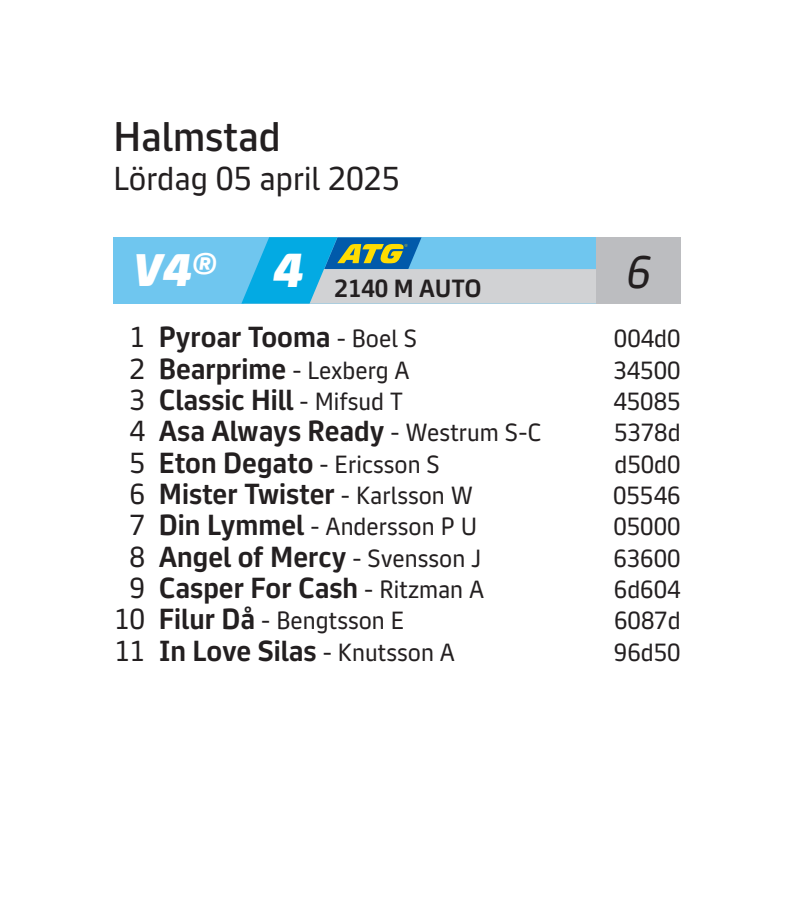
<style>
.page{position:relative;width:794px;height:908px;background:#fff}
.page>*{position:absolute;margin:0;border:0;box-sizing:border-box;transform-origin:0 0}
.t1{font:46px "ATG Rubrik";color:#fff}
.t2{font:44px "ATG Rubrik";color:#fff}
.t3{font:italic 44px "ATG Text";color:#231f20}
.t4{font:500 40px "ATG Text";color:#231f20}
.t5{font:32px "ATG Text";color:#231f20}
.HorseAndRider{font:700 28px "ATG Text";color:#231f20}
.S_REKORD{font:28px "ATG Text";color:#231f20}
.S_REKORD-2{font:24px "ATG Text";color:#231f20}
.HorseAndRider-2{font:24px "ATG Text";color:#231f20}
.t6{font:700 24px "ATG Text";color:#231f20}
.s1{font-weight:400;font-size:24px}
.s2{font-weight:700;font-size:28px}
</style>
<div class="page">
<div style="left:595px;top:237px;width:85px;height:66px;background:#bcbdc0"></div>
<svg style="left:113px;top:237px;width:483px;height:66px;background:#79bfdb"></svg>
<p class="t4" style="left:113px;top:113px;width:169px">Halmstad</p>
<p class="t5" style="left:113px;top:159px;width:288px">Lördag 05 april 2025</p>
<p class="t2" style="left:134px;top:244px;width:83px">V4®</p>
<p class="t1" style="left:273px;top:243px;width:32px">4</p>
<p class="t6" style="left:334px;top:274px;width:149px">2140 M AUTO</p>
<p class="t3" style="left:626px;top:246px;width:26px">6</p>
<p class="S_REKORD" style="left:129px;top:320px;width:17px">1</p>
<p class="HorseAndRider" style="left:159px;top:320px;width:260px">Pyroar Tooma <span class="s1">- Boel S</span></p>
<p class="S_REKORD-2" style="left:614px;top:324px;width:68px">004d0</p>
<p class="S_REKORD" style="left:129px;top:352px;width:17px">2</p>
<p class="HorseAndRider" style="left:159px;top:351px;width:252px">Bearprime <span class="s1">- Lexberg A</span></p>
<p class="S_REKORD-2" style="left:613px;top:356px;width:69px">34500</p>
<p class="S_REKORD" style="left:129px;top:383px;width:17px">3</p>
<p class="HorseAndRider" style="left:159px;top:383px;width:246px">Classic Hill <span class="s1">- Mifsud T</span></p>
<p class="S_REKORD-2" style="left:613px;top:387px;width:69px">45085</p>
<p class="S_REKORD" style="left:129px;top:414px;width:17px">4</p>
<p class="HorseAndRider" style="left:159px;top:414px;width:384px">Asa Always Ready <span class="s1">- Westrum S-C</span></p>
<p class="S_REKORD-2" style="left:614px;top:418px;width:68px">5378d</p>
<p class="S_REKORD" style="left:129px;top:446px;width:17px">5</p>
<p class="HorseAndRider" style="left:159px;top:445px;width:282px">Eton Degato <span class="s1">- Ericsson S</span></p>
<p class="S_REKORD-2" style="left:614px;top:449px;width:67px">d50d0</p>
<p class="S_REKORD" style="left:129px;top:477px;width:17px">6</p>
<p class="HorseAndRider" style="left:159px;top:477px;width:316px">Mister Twister <span class="s1">- Karlsson W</span></p>
<p class="S_REKORD-2" style="left:613px;top:481px;width:69px">05546</p>
<p class="S_REKORD" style="left:129px;top:508px;width:17px">7</p>
<p class="HorseAndRider-2" style="left:159px;top:512px;width:320px"><span class="s2">Din Lymmel</span> - Andersson P U</p>
<p class="S_REKORD-2" style="left:613px;top:512px;width:69px">05000</p>
<p class="S_REKORD" style="left:129px;top:540px;width:17px">8</p>
<p class="HorseAndRider" style="left:159px;top:539px;width:324px">Angel of Mercy <span class="s1">- Svensson J</span></p>
<p class="S_REKORD-2" style="left:613px;top:543px;width:69px">63600</p>
<p class="S_REKORD" style="left:129px;top:571px;width:17px">9</p>
<p class="HorseAndRider" style="left:159px;top:570px;width:327px">Casper For Cash <span class="s1">- Ritzman A</span></p>
<p class="S_REKORD-2" style="left:614px;top:575px;width:68px">6d604</p>
<p class="S_REKORD" style="left:114px;top:602px;width:33px">10</p>
<p class="HorseAndRider-2" style="left:159px;top:606px;width:247px"><span class="s2">Filur Då</span> - Bengtsson E</p>
<p class="S_REKORD-2" style="left:614px;top:606px;width:68px">6087d</p>
<p class="S_REKORD" style="left:114px;top:633px;width:32px">11</p>
<p class="HorseAndRider" style="left:159px;top:633px;width:298px">In Love Silas <span class="s1">- Knutsson A</span></p>
<p class="S_REKORD-2" style="left:614px;top:637px;width:68px">96d50</p>
</div>
